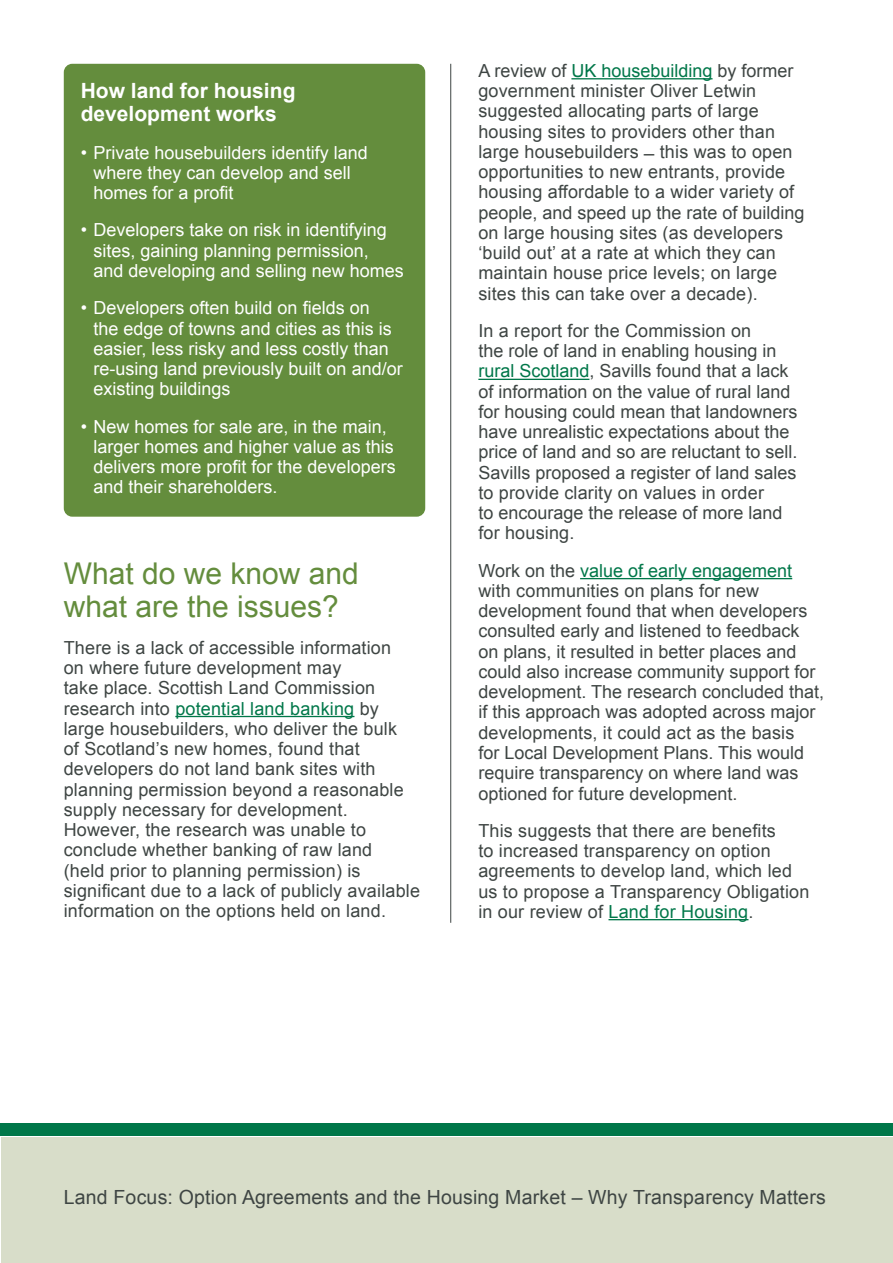
<style>
.page{position:relative;width:893px;height:1263px;background:#fff}
.page>*{position:absolute;margin:0;border:0;box-sizing:border-box;transform-origin:0 0}
.Heading{font:30px/33px "Arial";color:#648d3d}
.Sub_heading_highligh{font:700 21px/23.2px "Arial";color:#fff}
.t1{font:19.5px "Arial";letter-spacing:.01em;color:#3e4543}
.Body{font:18px/20.2px "Arial";letter-spacing:.01em;color:#3e4543}
.Highlight_list_2{font:18px/20.2px "Arial";color:#fff}
.s1{color:#007749}
</style>
<div class="page">
<div style="left:1px;top:1138px;width:891px;height:125px;background:#d8ddc9"></div>
<div style="left:0;top:1123px;width:893px;height:12px;background:#007749"></div>
<div style="left:64px;top:64px;width:361px;height:453px;background:#648d3d;border-radius:9px"></div>
<hr style="left:450px;top:64px;width:1px;height:859px;background:#3e4543">
<hr style="left:571px;top:78px;width:141px;height:1px;background:#007749">
<hr style="left:478px;top:379px;width:111px;height:1px;background:#007749">
<hr style="left:580px;top:578px;width:212px;height:1px;background:#007749">
<hr style="left:608px;top:919px;width:140px;height:1px;background:#007749">
<hr style="left:175px;top:716px;width:179px;height:1px;background:#007749">
<p class="Sub_heading_highligh" style="left:81px;top:80px;width:216px">How land for housing development works</p>
<p class="Highlight_list_2" style="left:94px;top:142px;width:276px;text-indent:-13px">• Private housebuilders identify land where they can develop and sell homes for a profit</p>
<p class="Highlight_list_2" style="left:94px;top:220px;width:312px;text-indent:-13px">• Developers take on risk in identifying sites, gaining planning permission,<br>and developing and selling new homes</p>
<p class="Highlight_list_2" style="left:94px;top:298px;width:311px;text-indent:-13px">• Developers often build on fields on<br>the edge of towns and cities as this is easier, less risky and less costly than re-using land previously built on and/or existing buildings</p>
<p class="Highlight_list_2" style="left:94px;top:416px;width:304px;text-indent:-13px">• New homes for sale are, in the main, larger homes and higher value as this delivers more profit for the developers and their shareholders.</p>
<h1 class="Heading" style="left:64px;top:557px;width:297px">What do we know and what are the issues?</h1>
<p class="Body" style="left:64px;top:638px;width:358px">There is a lack of accessible information<br>on where future development may<br>take place. Scottish Land Commission research into <span class="s1">potential land banking</span> by large housebuilders, who deliver the bulk<br>of Scotland’s new homes, found that developers do not land bank sites with planning permission beyond a reasonable supply necessary for development.<br>However, the research was unable to conclude whether banking of raw land<br>(held prior to planning permission) is significant due to a lack of publicly available information on the options held on land.</p>
<p class="Body" style="left:478px;top:61px;width:328px">A review of <span class="s1">UK housebuilding</span> by former government minister Oliver Letwin suggested allocating parts of large housing sites to providers other than large housebuilders ̶this was to open opportunities to new entrants, provide housing affordable to a wider variety of people, and speed up the rate of building on large housing sites (as developers ‘build out’ at a rate at which they can maintain house price levels; on large sites this can take over a decade).</p>
<p class="Body" style="left:478px;top:321px;width:321px">In a report for the Commission on<br>the role of land in enabling housing in <span class="s1">rural Scotland</span>, Savills found that a lack of information on the value of rural land for housing could mean that landowners have unrealistic expectations about the price of land and so are reluctant to sell.<br>Savills proposed a register of land sales to provide clarity on values in order<br>to encourage the release of more land for housing.</p>
<p class="Body" style="left:478px;top:560px;width:347px">Work on the <span class="s1">value of early engagement </span>with communities on plans for new development found that when developers consulted early and listened to feedback<br>on plans, it resulted in better places and could also increase community support for development. The research concluded that, if this approach was adopted across major developments, it could act as the basis<br>for Local Development Plans. This would require transparency on where land was optioned for future development.</p>
<p class="Body" style="left:478px;top:820px;width:332px">This suggests that there are benefits<br>to increased transparency on option agreements to develop land, which led us to propose a Transparency Obligation in our review of <span class="s1">Land for Housing</span>.</p>
<p class="t1" style="left:64px;top:1185px;width:763px">Land Focus: Option Agreements and the Housing Market – Why Transparency Matters</p>
</div>
